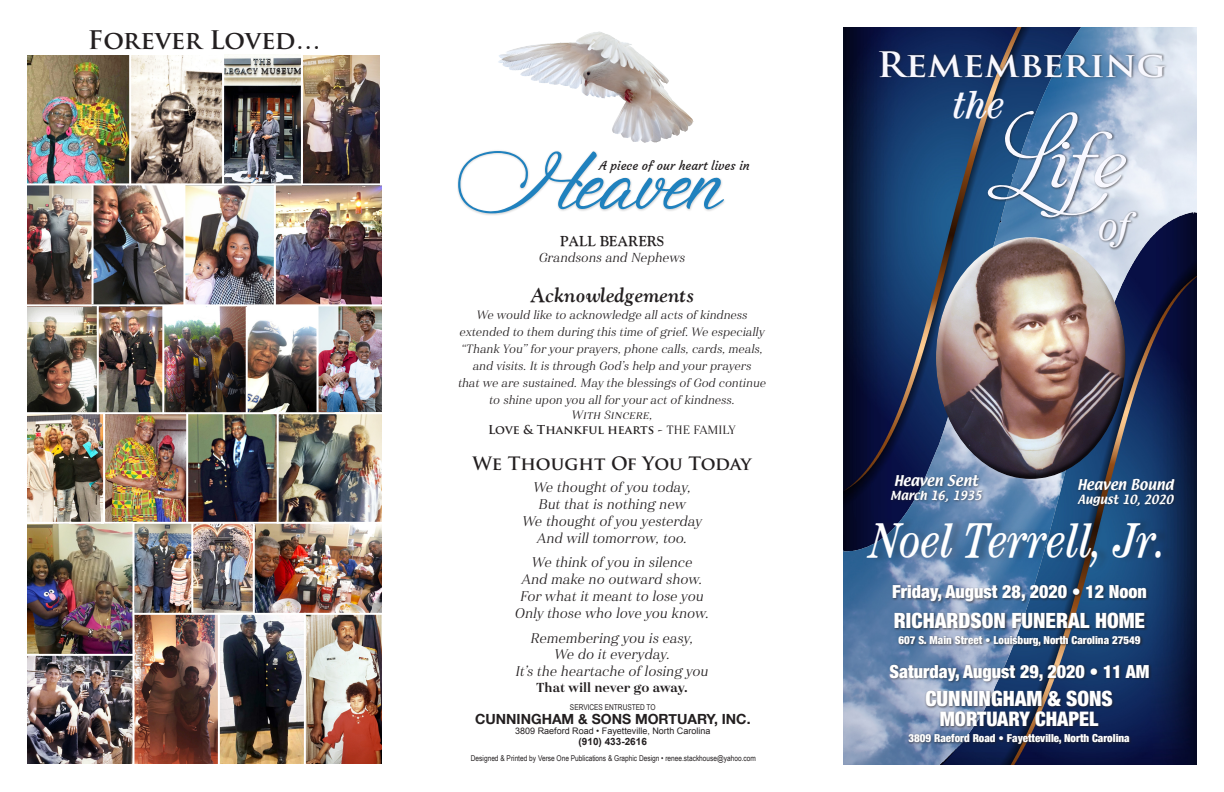
<style>
.page{position:relative;width:1224px;height:792px;background:#fff}
.page>*{position:absolute;margin:0;border:0;box-sizing:border-box;transform-origin:0 0}
.t1{font:74.9px "Signature of the Ancient";color:#1f81be;scale:1.11 1}
.t2{font:64.3px "Aphrodite Text";color:#f8f8ff;scale:1.11 1}
.t3{font:italic 48px "Citadell";color:#fff}
.t4{font:italic 40.1px "Citadell";color:#f8f8ff;scale:1.11 1}
.t5{font:italic 38.7px "Citadell";color:#f8f8ff;scale:1.11 1}
.t6{font:700 34.2px "Trajan Pro";color:#f8f8ff;scale:1.11 1}
.t7{font:700 25px "Trajan Pro";color:#231f20}
.t8{font:900 condensed 21px "Helvetica Neue";color:#fff}
.t9{font:italic 20px "Goudy SSK Bold";color:#231f20}
.t10{font:900 condensed 20px "Helvetica Neue";color:#fff}
.t11{font:900 condensed 18px "Helvetica Neue";color:#fff}
.t12{font:700 18px "Trajan Pro";color:#231f20}
.t13{font:14px "Haboro Nor Boo It";color:#231f20}
.t14{font:700 14px "Helvetica Neue";color:#231f20}
.t15{font:14px "Goudy SSK Bold";color:#231f20}
.t16{font:13px "Textile";color:#fff}
.t17{font:13px "Haboro Nor Bol";color:#231f20}
.t18{font:13px "Haboro Nor Boo It";color:#231f20}
.t19{font:12.3px "Courgette";color:#231f20}
.t20{font:12px "Haboro Nor Boo It";color:#231f20}
.t21{font:700 12px "Trajan Pro";color:#231f20}
.t22{font:900 condensed 11px "Helvetica Neue";color:#fff}
.t23{font:11px "Textile";color:#fff}
.t24{font:700 10px "Arial";color:#231f20}
.t25{font:9px "Arial";color:#231f20}
.t26{font:8px "Arial Narrow";color:#231f20}
.s1{font-family:"Haboro Nor Reg";font-weight:400}
</style>
<div class="page">
<img style="left:843px;top:28px;width:354px;height:736px">
<div style="left:1077px;top:478px;width:100px;height:30px;background:#231f20;opacity:.55"></div>
<div style="left:890px;top:474px;width:95px;height:30px;background:#231f20;opacity:.55"></div>
<div style="left:891px;top:584px;width:259px;height:20px;background:#231f20;opacity:.65"></div>
<div style="left:889px;top:663px;width:263px;height:21px;background:#231f20;opacity:.65"></div>
<div style="left:935px;top:237px;width:176px;height:192px;background:#fff;opacity:.75"></div>
<div style="left:942px;top:265px;width:184px;height:215px;background:#231f20;opacity:.75"></div>
<div style="left:878px;top:49px;width:290px;height:31px;background:#231f20;opacity:.65"></div>
<div style="left:986px;top:109px;width:143px;height:111px;background:#231f20;opacity:.65"></div>
<div style="left:1098px;top:210px;width:42px;height:41px;background:#231f20;opacity:.75"></div>
<img style="left:498px;top:32px;width:100px;height:41px">
<div style="left:907px;top:690px;width:225px;height:57px;background:#231f20;opacity:.75"></div>
<div style="left:893px;top:612px;width:255px;height:36px;background:#231f20;opacity:.75"></div>
<div style="left:869px;top:518px;width:304px;height:54px;background:#231f20;opacity:.25"></div>
<img style="left:27px;top:55px;width:353px;height:128px">
<img style="left:276px;top:185px;width:105px;height:119px">
<img style="left:319px;top:306px;width:62px;height:106px">
<img style="left:279px;top:414px;width:102px;height:108px">
<img style="left:27px;top:524px;width:354px;height:239px">
<img style="left:27px;top:414px;width:76px;height:108px">
<img style="left:188px;top:414px;width:89px;height:108px">
<img style="left:105px;top:414px;width:81px;height:108px">
<img style="left:27px;top:307px;width:219px;height:105px">
<img style="left:248px;top:320px;width:69px;height:92px">
<img style="left:27px;top:185px;width:156px;height:122px">
<img style="left:185px;top:185px;width:89px;height:119px">
<hr style="left:22px;top:304px;width:381px;height:2px;background:#fff">
<hr style="left:129px;top:55px;width:2px;height:130px;background:#fff">
<hr style="left:222px;top:53px;width:2px;height:131px;background:#fff">
<hr style="left:301px;top:53px;width:2px;height:131px;background:#fff">
<hr style="left:92px;top:185px;width:2px;height:119px;background:#fff">
<hr style="left:97px;top:305px;width:2px;height:109px;background:#fff">
<hr style="left:162px;top:305px;width:2px;height:109px;background:#fff">
<hr style="left:133px;top:523px;width:2px;height:256px;background:#fff">
<hr style="left:134px;top:613px;width:261px;height:2px;background:#fff">
<hr style="left:218px;top:613px;width:2px;height:159px;background:#fff">
<hr style="left:304px;top:613px;width:2px;height:159px;background:#fff">
<hr style="left:20px;top:654px;width:115px;height:2px;background:#fff">
<hr style="left:191px;top:523px;width:2px;height:90px;background:#fff">
<hr style="left:253px;top:524px;width:2px;height:90px;background:#fff">
<div style="left:457px;top:149px;width:270px;height:67px;background:#231f20;opacity:.25"></div>
<p class="t7" style="left:88px;top:25px;width:234px">Forever Loved…</p>
<p class="t1" style="left:456px;top:139px;width:241px">Heaven</p>
<p class="t19" style="left:599px;top:158px;width:152px">A piece of our heart lives in</p>
<p class="t15" style="left:560px;top:233px;width:106px">PALL BEARERS</p>
<p class="t18" style="left:539px;top:249px;width:148px">Grandsons and Nephews</p>
<p class="t9" style="left:530px;top:283px;width:165px">Acknowledgements</p>
<p class="t20" style="left:477px;top:307px;width:272px">We would like to acknowledge all acts of kindness</p>
<p class="t20" style="left:460px;top:324px;width:307px">extended to them during this time of grief. We especially</p>
<p class="t20" style="left:461px;top:341px;width:303px">“Thank You” for your prayers, phone calls, cards, meals,</p>
<p class="t20" style="left:473px;top:358px;width:280px">and visits. It is through God’s help and your prayers</p>
<p class="t20" style="left:458px;top:375px;width:310px">that we are sustained. May the blessings of God continue</p>
<p class="t20" style="left:489px;top:392px;width:247px">to shine upon you all for your act of kindness.</p>
<p class="t20" style="left:572px;top:407px;width:82px">With Sincere,</p>
<p class="t21" style="left:488px;top:422px;width:250px">Love &amp; Thankful hearts - <span class="s1">THE FAMILY</span></p>
<p class="t12" style="left:472px;top:453px;width:281px">We Thought Of You Today</p>
<p class="t13" style="left:533px;top:478px;width:159px">We thought of you today,</p>
<p class="t13" style="left:539px;top:495px;width:149px">But that is nothing new</p>
<p class="t13" style="left:522px;top:512px;width:182px">We thought of you yesterday</p>
<p class="t13" style="left:537px;top:529px;width:152px">And will tomorrow, too.</p>
<p class="t13" style="left:532px;top:553px;width:162px">We think of you in silence</p>
<p class="t13" style="left:522px;top:570px;width:182px">And make no outward show.</p>
<p class="t13" style="left:520px;top:587px;width:185px">For what it meant to lose you</p>
<p class="t13" style="left:515px;top:604px;width:196px">Only those who love you know.</p>
<p class="t13" style="left:531px;top:629px;width:164px">Remembering you is easy,</p>
<p class="t13" style="left:554px;top:645px;width:117px">We do it everyday.</p>
<p class="t13" style="left:515px;top:662px;width:195px">It’s the heartache of losing you</p>
<p class="t17" style="left:536px;top:679px;width:153px">That will never go away.</p>
<p class="t26" style="left:570px;top:701px;width:87px">SERVICES ENTRUSTED TO</p>
<p class="t14" style="left:475px;top:710px;width:277px">CUNNINGHAM &amp; SONS MORTUARY, INC.</p>
<p class="t25" style="left:515px;top:725px;width:197px">3809 Raeford Road • Fayetteville, North Carolina</p>
<p class="t24" style="left:579px;top:735px;width:70px">(910) 433-2616</p>
<p class="t26" style="left:471px;top:752px;width:287px">Designed &amp; Printed by Verse One Publications &amp; Graphic Design • renee.stackhouse@yahoo.com</p>
<p class="t6" style="left:877px;top:43px;width:262px">Remembering</p>
<p class="t2" style="left:986px;top:127px;width:140px">Life</p>
<p class="t5" style="left:954px;top:82px;width:48px">the</p>
<p class="t4" style="left:1100px;top:203px;width:30px">of</p>
<p class="t16" style="left:894px;top:472px;width:85px">Heaven Sent</p>
<p class="t23" style="left:890px;top:487px;width:93px">March 16, 1935</p>
<p class="t16" style="left:1077px;top:476px;width:98px">Heaven Bound</p>
<p class="t23" style="left:1078px;top:491px;width:97px">August 10, 2020</p>
<p class="t3" style="left:871px;top:512px;width:298px">Noel Terrell, Jr.</p>
<p class="t11" style="left:892px;top:581px;width:256px">Friday, August 28, 2020 • 12 Noon</p>
<p class="t8" style="left:894px;top:608px;width:253px">RICHARDSON FUNERAL HOME</p>
<p class="t22" style="left:898px;top:633px;width:244px">607 S. Main Street • Louisburg, North Carolina 27549</p>
<p class="t11" style="left:889px;top:661px;width:262px">Saturday, August 29, 2020 • 11 AM</p>
<p class="t8" style="left:925px;top:686px;width:189px">CUNNINGHAM &amp; SONS</p>
<p class="t10" style="left:940px;top:707px;width:160px">MORTUARY CHAPEL</p>
<p class="t22" style="left:908px;top:731px;width:223px">3809 Raeford Road • Fayetteville, North Carolina</p>
</div>
